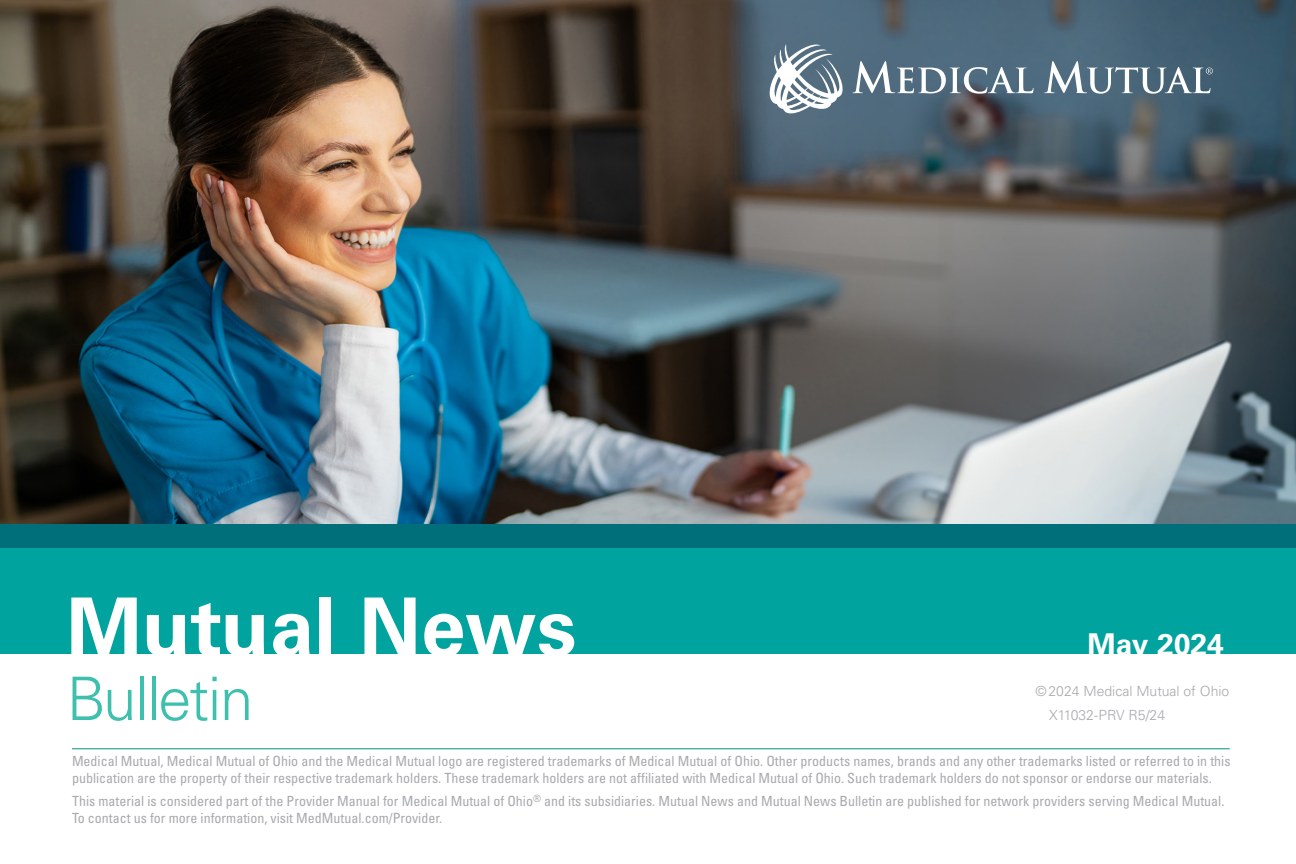
<style>
.page{position:relative;width:1296px;height:864px;background:#fff}
.page>*{position:absolute;margin:0;border:0;box-sizing:border-box;transform-origin:0 0}
.t1{font:700 80px "Univers LT Std";color:#fff}
.t2{font:300 60px "Univers LT Std";letter-spacing:-.02em;color:#3fbfae}
.t3{font:700 30px "Univers LT Std";color:#fff}
.t4{font:condensed 14px/16.8px "Univers LT Std";color:#a8a9ad}
.t5{font:300 14px "Univers LT Std";color:#a8a9ad}
</style>
<div class="page">
<div style="left:0;top:547px;width:1296px;height:107px;background:#00a39d"></div>
<img style="left:0;top:0;width:1296px;height:524px">
<div style="left:0;top:524px;width:1296px;height:23px;background:#006f7a"></div>
<svg style="left:1044px;top:61px;width:169px;height:33px"></svg>
<svg style="left:853px;top:61px;width:181px;height:33px"></svg>
<svg style="left:770px;top:44px;width:76px;height:69px"></svg>
<hr style="left:72px;top:748px;width:1158px;height:1px;background:#00927d">
<p class="t1" style="left:67px;top:580px;width:511px">Mutual News</p>
<p class="t2" style="left:67px;top:663px;width:188px">Bulletin</p>
<p class="t3" style="left:1088px;top:627px;width:138px">May 2024</p>
<p class="t5" style="left:1035px;top:683px;width:196px">© 2024 Medical Mutual of Ohio</p>
<p class="t5" style="left:1049px;top:707px;width:117px">X11032-PRV R5/24</p>
<p class="t4" style="left:72px;top:753px;width:1160px">Medical Mutual, Medical Mutual of Ohio and the Medical Mutual logo are registered trademarks of Medical Mutual of Ohio. Other products names, brands and any other trademarks listed or referred to in this publication are the property of their respective trademark holders. These trademark holders are not affiliated with Medical Mutual of Ohio. Such trademark holders do not sponsor or endorse our materials.</p>
<p class="t4" style="left:72px;top:792px;width:1154px">This material is considered part of the Provider Manual for Medical Mutual of Ohio<sup>®</sup> and its subsidiaries. Mutual News and Mutual News Bulletin are published for network providers serving Medical Mutual.<br>To contact us for more information, visit MedMutual.com/Provider.</p>
</div>
